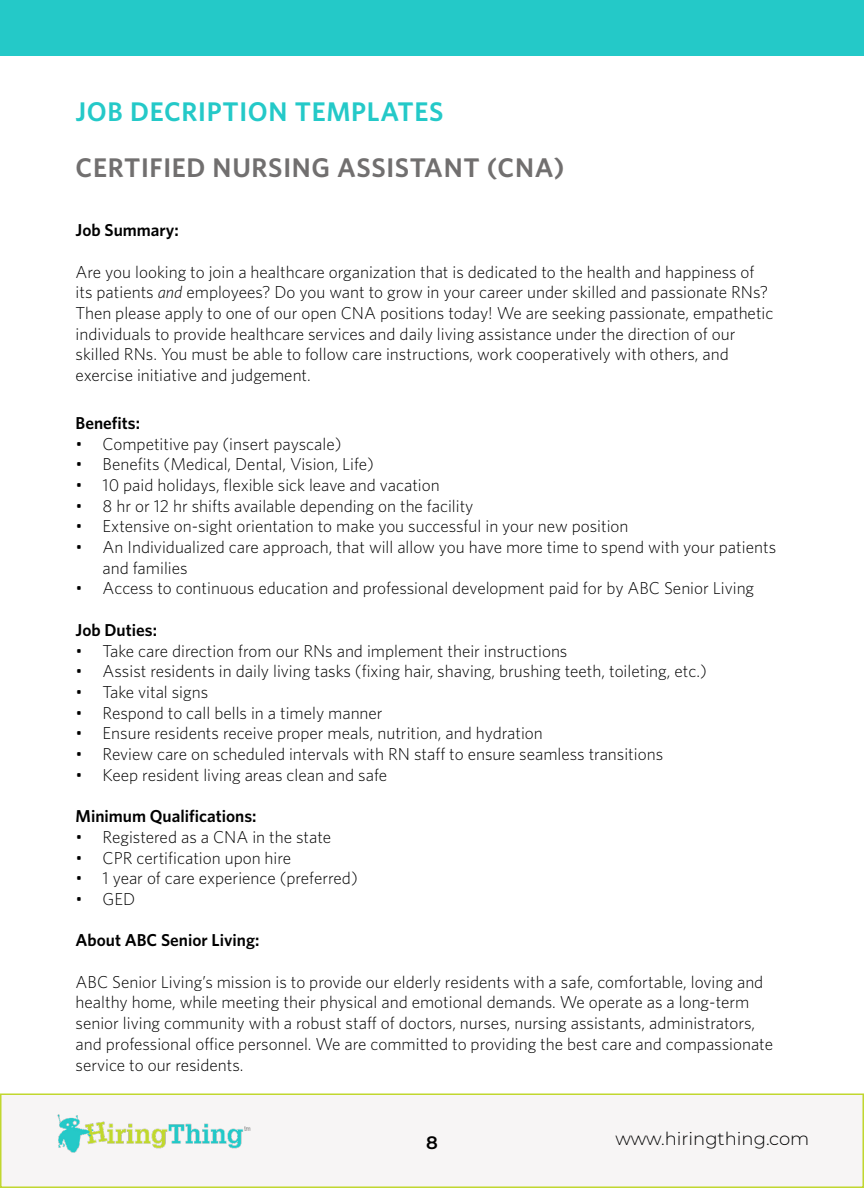
<style>
.page{position:relative;width:864px;height:1188px;background:#fff}
.page>*{position:absolute;margin:0;border:0;box-sizing:border-box;transform-origin:0 0}
.t1{font:600 27px "Whitney HTF";letter-spacing:.025em;color:#716f6f}
.t2{font:600 27px "Whitney HTF";letter-spacing:.025em;color:#24c9c8}
.t3{font:300 18px "Montserrat";color:#000}
.t4{font:600 18px "Montserrat";color:#000}
.t5{font:300 17.25px/20.7px "Whitney HTF";color:#000}
.t6{font:600 17.25px "Whitney HTF";color:#000}
.s1{font-style:italic}
</style>
<div class="page">
<div style="left:1px;top:1094px;width:862px;height:93px;background:#f7f5f5"></div>
<div style="left:0;top:1094px;width:864px;height:94px;border:2px solid #c1d72f"></div>
<div style="left:0;top:0;width:864px;height:55px;background:#24c9c8"></div>
<img style="left:57px;top:1114px;width:194px;height:39px">
<h1 class="t2" style="left:76px;top:95px;width:369px">JOB DECRIPTION TEMPLATES</h1>
<h1 class="t1" style="left:76px;top:151px;width:490px">CERTIFIED NURSING ASSISTANT (CNA)</h1>
<p class="t6" style="left:76px;top:220px;width:105px">Job Summary:</p>
<p class="t5" style="left:76px;top:261px;width:699px">Are you looking to join a healthcare organization that is dedicated to the health and happiness of its patients <span class="s1">and</span> employees? Do you want to grow in your career under skilled and passionate RNs?<br>Then please apply to one of our open CNA positions today! We are seeking passionate, empathetic individuals to provide healthcare services and daily living assistance under the direction of our skilled RNs. You must be able to follow care instructions, work cooperatively with others, and exercise initiative and judgement.</p>
<p class="t6" style="left:76px;top:412px;width:66px">Benefits:</p>
<p class="t5" style="left:76px;top:433px;width:267px">• Competitive pay (insert payscale)</p>
<p class="t5" style="left:76px;top:454px;width:300px">• Benefits (Medical, Dental, Vision, Life)</p>
<p class="t5" style="left:76px;top:474px;width:366px">• 10 paid holidays, flexible sick leave and vacation</p>
<p class="t5" style="left:76px;top:495px;width:399px">• 8 hr or 12 hr shifts available depending on the facility</p>
<p class="t5" style="left:76px;top:516px;width:554px">• Extensive on-sight orientation to make you successful in your new position</p>
<p class="t5" style="left:103px;top:536px;width:675px;text-indent:-27px">• An Individualized care approach, that will allow you have more time to spend with your patients and families</p>
<p class="t5" style="left:76px;top:578px;width:680px">• Access to continuous education and professional development paid for by ABC Senior Living</p>
<p class="t6" style="left:76px;top:619px;width:83px">Job Duties:</p>
<p class="t5" style="left:76px;top:640px;width:493px">• Take care direction from our RNs and implement their instructions</p>
<p class="t5" style="left:76px;top:661px;width:633px">• Assist residents in daily living tasks (fixing hair, shaving, brushing teeth, toileting, etc.)</p>
<p class="t5" style="left:76px;top:681px;width:134px">• Take vital signs</p>
<p class="t5" style="left:76px;top:702px;width:309px">• Respond to call bells in a timely manner</p>
<p class="t5" style="left:76px;top:723px;width:469px">• Ensure residents receive proper meals, nutrition, and hydration</p>
<p class="t5" style="left:76px;top:743px;width:589px">• Review care on scheduled intervals with RN staff to ensure seamless transitions</p>
<p class="t5" style="left:76px;top:764px;width:313px">• Keep resident living areas clean and safe</p>
<p class="t6" style="left:76px;top:806px;width:182px">Minimum Qualifications:</p>
<p class="t5" style="left:76px;top:826px;width:257px">• Registered as a CNA in the state</p>
<p class="t5" style="left:76px;top:847px;width:217px">• CPR certification upon hire</p>
<p class="t5" style="left:76px;top:868px;width:284px">• 1 year of care experience (preferred)</p>
<p class="t5" style="left:76px;top:888px;width:61px">• GED</p>
<p class="t6" style="left:76px;top:930px;width:185px">About ABC Senior Living:</p>
<p class="t5" style="left:76px;top:971px;width:699px">ABC Senior Living’s mission is to provide our elderly residents with a safe, comfortable, loving and healthy home, while meeting their physical and emotional demands. We operate as a long-term senior living community with a robust staff of doctors, nurses, nursing assistants, administrators, and professional office personnel. We are committed to providing the best care and compassionate service to our residents.</p>
<p class="t4" style="left:426px;top:1130px;width:13px">8</p>
<p class="t3" style="left:615px;top:1126px;width:196px">www.hiringthing.com</p>
</div>
